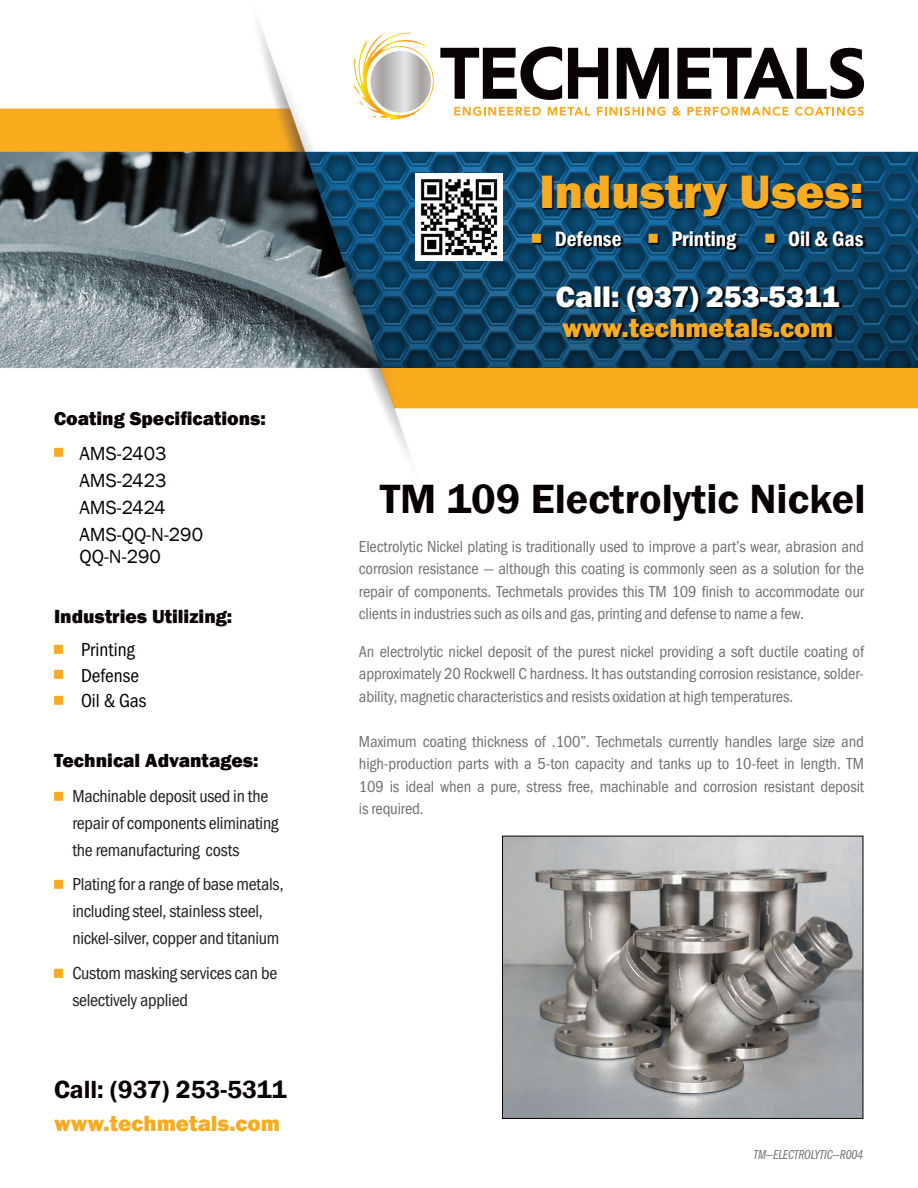
<style>
.page{position:relative;width:918px;height:1188px;background:#fff}
.page>*{position:absolute;margin:0;border:0;box-sizing:border-box;transform-origin:0 0}
.t1{font:800 48.15px "Franklin Gothic";color:#f7ab20}
.t2{font:600 42px "Franklin Gothic";color:#080302}
.t3{font:800 30.6px "Franklin Gothic";color:#fff}
.t4{font:800 27px "Franklin Gothic";color:#f7ab20}
.t5{font:600 25.5px "Franklin Gothic";color:#080302}
.t6{font:800 22.5px "Franklin Gothic";color:#f7ab20}
.t7{font:600 condensed 21.45px "Franklin Gothic";color:#fff}
.t8{font:800 19.5px "Franklin Gothic";color:#080302}
.t9{font:19.5px/27px "Franklin Gothic";color:#080302}
.t10{font:19.5px "Franklin Gothic URW Cond";color:#080302}
.t11{font:18px/27px "Franklin Gothic URW Cond";letter-spacing:-.015em;color:#231f20}
.t12{font:16.5px/22.5px "Franklin Gothic URW Cond";letter-spacing:-.01em;color:#717074;text-align:justify}
.t13{font:13.5px "Franklin Gothic LT Pro Bk Cm It";letter-spacing:-.015em;color:#717074}
</style>
<div class="page">
<img style="left:0;top:20px;width:918px;height:1099px">
<svg style="left:454px;top:107px;width:87px;height:9px"></svg>
<svg style="left:548px;top:107px;width:42px;height:9px"></svg>
<svg style="left:597px;top:107px;width:68px;height:9px"></svg>
<svg style="left:672px;top:107px;width:9px;height:9px"></svg>
<svg style="left:687px;top:107px;width:102px;height:9px"></svg>
<svg style="left:795px;top:107px;width:69px;height:9px"></svg>
<svg style="left:568px;top:48px;width:40px;height:51px"></svg>
<svg style="left:617px;top:48px;width:52px;height:51px"></svg>
<svg style="left:353px;top:31px;width:81px;height:90px"></svg>
<svg style="left:440px;top:47px;width:122px;height:53px"></svg>
<svg style="left:677px;top:48px;width:187px;height:51px"></svg>
<svg style="left:557px;top:286px;width:285px;height:54px;background:#0b293d"></svg>
<img style="left:504px;top:838px;width:357px;height:279px">
<div style="left:502px;top:836px;width:361px;height:283px;border:1px solid #080302"></div>
<svg style="left:543px;top:176px;width:321px;height:42px;background:#0a2c43"></svg>
<svg style="left:532px;top:232px;width:92px;height:17px"></svg>
<svg style="left:649px;top:232px;width:90px;height:20px;background:#0a304a"></svg>
<svg style="left:766px;top:232px;width:100px;height:17px;background:#0a2e46"></svg>
<img style="left:416px;top:174px;width:86px;height:86px">
<svg style="left:54px;top:448px;width:9px;height:9px"></svg>
<svg style="left:54px;top:644px;width:9px;height:9px"></svg>
<svg style="left:54px;top:670px;width:9px;height:9px"></svg>
<svg style="left:54px;top:695px;width:9px;height:9px"></svg>
<svg style="left:54px;top:791px;width:9px;height:9px"></svg>
<svg style="left:54px;top:880px;width:9px;height:9px"></svg>
<svg style="left:54px;top:968px;width:9px;height:9px"></svg>
<svg style="left:532px;top:234px;width:9px;height:9px"></svg>
<svg style="left:649px;top:234px;width:9px;height:9px"></svg>
<svg style="left:766px;top:234px;width:9px;height:9px"></svg>
<p class="t8" style="left:54px;top:406px;width:213px">Coating Specifications:</p>
<p class="t9" style="left:80px;top:440px;width:125px">AMS-2403<br>AMS-2423<br>AMS-2424<br>AMS-QQ-N-290</p>
<p class="t9" style="left:80px;top:544px;width:83px">QQ-N-290</p>
<p class="t8" style="left:54px;top:604px;width:180px">Industries Utilizing:</p>
<p class="t10" style="left:81px;top:636px;width:55px">Printing</p>
<p class="t10" style="left:81px;top:661px;width:60px">Defense</p>
<p class="t10" style="left:81px;top:687px;width:67px">Oil &amp; Gas</p>
<p class="t8" style="left:54px;top:748px;width:206px">Technical Advantages:</p>
<p class="t11" style="left:72px;top:781px;width:208px">Machinable deposit used in the repair of components eliminating the remanufacturing costs</p>
<p class="t11" style="left:72px;top:869px;width:213px">Plating for a range of base metals, including steel, stainless steel, nickel-silver, copper and titanium</p>
<p class="t11" style="left:72px;top:958px;width:206px">Custom masking services can be selectively applied</p>
<p class="t5" style="left:54px;top:1074px;width:234px">Call: (937) 253-5311</p>
<p class="t6" style="left:54px;top:1109px;width:227px">www.techmetals.com</p>
<p class="t1" style="left:539px;top:160px;width:325px">Industry Uses:</p>
<p class="t7" style="left:555px;top:224px;width:68px">Defense</p>
<p class="t7" style="left:671px;top:224px;width:66px">Printing</p>
<p class="t7" style="left:788px;top:224px;width:77px">Oil &amp; Gas</p>
<p class="t3" style="left:556px;top:276px;width:285px">Call: (937) 253-5311</p>
<p class="t4" style="left:562px;top:310px;width:273px">www.techmetals.com</p>
<p class="t2" style="left:380px;top:473px;width:487px">TM 109 Electrolytic Nickel</p>
<p class="t12" style="left:359px;top:534px;width:507px">Electrolytic Nickel plating is traditionally used to improve a part’s wear, abrasion and corrosion resistance — although this coating is commonly seen as a solution for the repair of components. Techmetals provides this TM 109 finish to accommodate our clients in industries such as oils and gas, printing and defense to name a few.</p>
<p class="t12" style="left:359px;top:639px;width:507px">An electrolytic nickel deposit of the purest nickel providing a soft ductile coating of approximately 20 Rockwell C hardness. It has outstanding corrosion resistance, solder&shy;ability, magnetic characteristics and resists oxidation at high temperatures.</p>
<p class="t12" style="left:359px;top:729px;width:507px">Maximum coating thickness of .100”. Techmetals currently handles large size and high-production parts with a 5-ton capacity and tanks up to 10-feet in length. TM 109 is ideal when a pure, stress free, machinable and corrosion resistant deposit is required.</p>
<p class="t13" style="left:753px;top:1148px;width:111px">TM—ELECTROLYTIC—R004</p>
</div>
